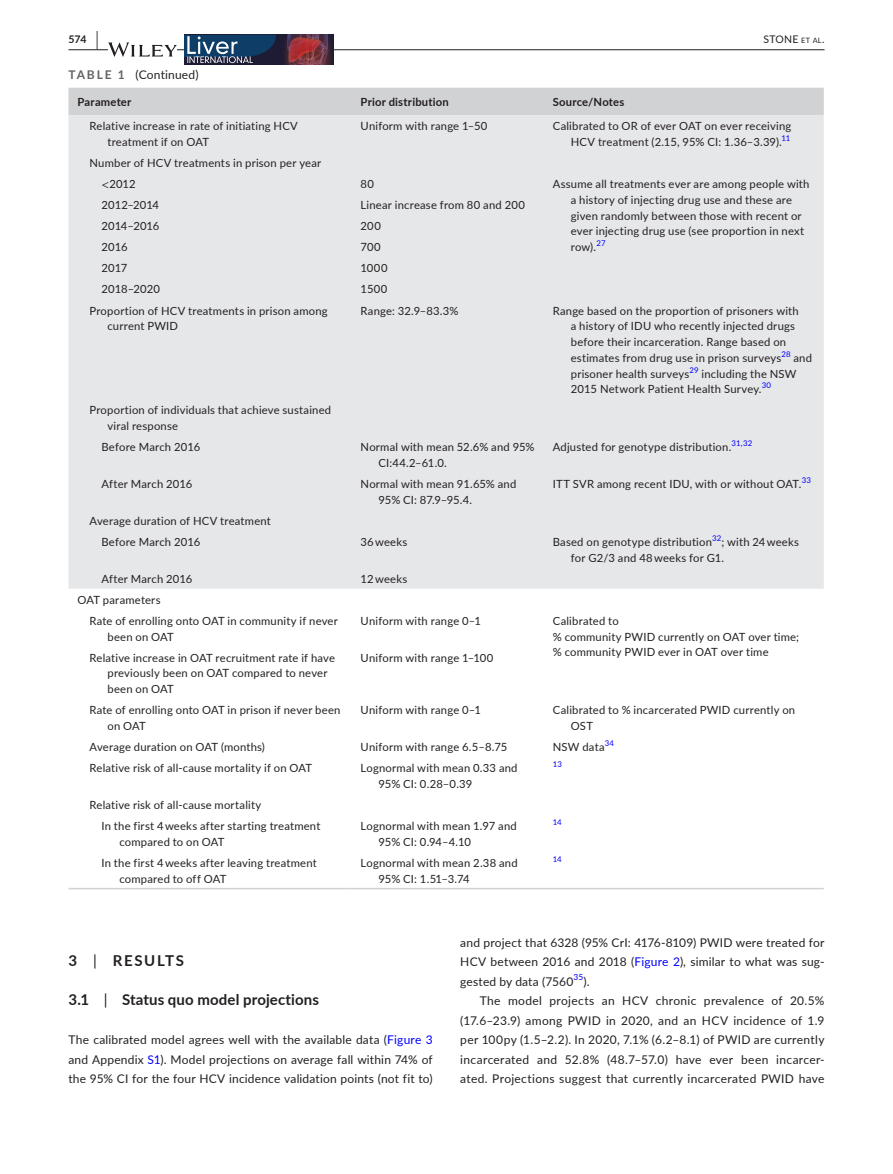
<style>
.page{position:relative;width:893px;height:1174px;background:#fff}
.page>*{position:absolute;margin:0;border:0;box-sizing:border-box;transform-origin:0 0}
.t1{font:700 15px "Lato";letter-spacing:.01em;color:#231f20}
.t2{font:700 15px "Lato";letter-spacing:.105em;color:#231f20}
.t3{font:12px/19.5px "Lato";letter-spacing:.015em;color:#231f20;text-align:justify}
.t4{font:11.25px/15.8px "Lato";letter-spacing:.015em;color:#231f20}
.t5{font:700 11.25px "Lato";letter-spacing:.02em;color:#231f20}
.t6{font:10.5px "Lato";letter-spacing:.02em;color:#231f20}
.t7{font:700 10.5px "Lato";color:#231f20}
.t8{font:7.8px "Lato";letter-spacing:.01em;color:#00f}
.s1{font-size:19.5px}
.s2{font-size:7.35px}
.s3{font-weight:700;color:#636366}
.s4{font-family:"STIX"}
.s5{font-weight:400}
.s6{color:#00f}
</style>
<div class="page">
<hr style="left:68px;top:49px;width:756px;height:1px;background:#231f20">
<svg style="left:108px;top:42px;width:69px;height:15px"></svg>
<img style="left:185px;top:35px;width:148px;height:30px">
<div style="left:185px;top:35px;width:62px;height:21px;background:#0e3e67"></div>
<svg style="left:187px;top:35px;width:89px;height:28px"></svg>
<div style="left:68px;top:88px;width:756px;height:27px;background:#d1d2d4"></div>
<div style="left:68px;top:115px;width:756px;height:474px;background:#e6e7e9"></div>
<hr style="left:68px;top:888px;width:284px;height:1px;background:#d1d2d4">
<hr style="left:352px;top:888px;width:192px;height:1px;background:#d1d2d4">
<hr style="left:544px;top:888px;width:280px;height:1px;background:#d1d2d4">
<p class="t7" style="left:68px;top:31px;width:31px">574 <span class="s1">|</span></p>
<p class="t6" style="left:763px;top:31px;width:63px">STONE <span class="s2">et al</span>.</p>
<p class="t3" style="left:68px;top:64px;width:132px"><span class="s3">TABLE 1</span> (Continued)</p>
<p class="t5" style="left:77px;top:94px;width:55px">Parameter</p>
<p class="t5" style="left:361px;top:94px;width:90px">Prior distribution</p>
<p class="t5" style="left:553px;top:94px;width:73px">Source/Notes</p>
<p class="t4" style="left:107px;top:118px;width:192px;text-indent:-18px">Relative increase in rate of initiating HCV treatment if on OAT</p>
<p class="t4" style="left:361px;top:118px;width:128px">Uniform with range 1–50</p>
<p class="t4" style="left:553px;top:118px;width:240px;text-align:right">Calibrated to OR of ever OAT on ever receiving<br>HCV treatment (2.15, 95% CI: 1.36–3.39).<sup>11</sup></p>
<p class="t4" style="left:101px;top:152px;width:221px;line-height:21px;text-indent:-12px">Number of HCV treatments in prison per year <span class="s4">&lt;</span>2012</p>
<p class="t4" style="left:361px;top:176px;width:15px">80</p>
<p class="t4" style="left:571px;top:176px;width:240px;text-indent:-18px">Assume all treatments ever are among people with a history of injecting drug use and these are given randomly between those with recent or ever injecting drug use (see proportion in next row).</p>
<p class="t4" style="left:101px;top:197px;width:59px">2012–2014</p>
<p class="t4" style="left:361px;top:197px;width:166px">Linear increase from 80 and 200</p>
<p class="t4" style="left:101px;top:218px;width:60px">2014–2016</p>
<p class="t4" style="left:361px;top:218px;width:22px">200</p>
<p class="t4" style="left:101px;top:239px;width:28px">2016</p>
<p class="t4" style="left:361px;top:239px;width:22px">700</p>
<p class="t4" style="left:101px;top:260px;width:28px">2017</p>
<p class="t4" style="left:361px;top:260px;width:28px">1000</p>
<p class="t4" style="left:101px;top:281px;width:60px">2018–2020</p>
<p class="t4" style="left:361px;top:281px;width:28px">1500</p>
<p class="t4" style="left:107px;top:302px;width:222px;text-indent:-18px">Proportion of HCV treatments in prison among current PWID</p>
<p class="t4" style="left:361px;top:302px;width:99px">Range: 32.9–83.3%</p>
<p class="t4" style="left:571px;top:302px;width:229px;text-indent:-18px">Range based on the proportion of prisoners with a history of IDU who recently injected drugs before their incarceration. Range based on estimates from drug use in prison surveys</p>
<p class="t8" style="left:596px;top:238px;width:11px">27</p>
<p class="t8" style="left:781px;top:348px;width:11px">28</p>
<p class="t4" style="left:793px;top:349px;width:20px">and</p>
<p class="t4" style="left:571px;top:365px;width:120px">prisoner health surveys</p>
<p class="t8" style="left:689px;top:364px;width:11px">29</p>
<p class="t4" style="left:571px;top:365px;width:227px;text-indent:131px">including the NSW<br>2015 Network Patient Health Survey.</p>
<p class="t8" style="left:762px;top:380px;width:11px">30</p>
<p class="t4" style="left:107px;top:402px;width:225px;text-indent:-18px">Proportion of individuals that achieve sustained viral response</p>
<p class="t4" style="left:101px;top:439px;width:100px">Before March 2016</p>
<p class="t4" style="left:379px;top:439px;width:157px;text-indent:-18px">Normal with mean 52.6% and 95%<br>CI:44.2–61.0.</p>
<p class="t4" style="left:553px;top:439px;width:180px">Adjusted for genotype distribution.</p>
<p class="t8" style="left:732px;top:438px;width:22px">31,32</p>
<p class="t4" style="left:101px;top:475px;width:92px">After March 2016</p>
<p class="t4" style="left:379px;top:475px;width:139px;text-indent:-18px">Normal with mean 91.65% and<br>95% CI: 87.9–95.4.</p>
<p class="t4" style="left:553px;top:475px;width:250px">ITT SVR among recent IDU, with or without OAT.</p>
<p class="t8" style="left:802px;top:474px;width:11px">33</p>
<p class="t4" style="left:101px;top:510px;width:171px;line-height:21px;text-indent:-12px">Average duration of HCV treatment<br>Before March 2016</p>
<p class="t4" style="left:361px;top:533px;width:48px">36 weeks</p>
<p class="t4" style="left:553px;top:533px;width:161px">Based on genotype distribution</p>
<p class="t8" style="left:712px;top:532px;width:11px">32</p>
<p class="t4" style="left:571px;top:533px;width:230px;text-indent:151px">; with 24 weeks for G2/3 and 48 weeks for G1.</p>
<p class="t4" style="left:101px;top:570px;width:92px">After March 2016</p>
<p class="t4" style="left:361px;top:570px;width:48px">12 weeks</p>
<p class="t4" style="left:89px;top:589px;width:250px;line-height:21px;text-indent:-12px">OAT parameters<br>Rate of enrolling onto OAT in community if never</p>
<p class="t4" style="left:107px;top:628px;width:68px">been on OAT</p>
<p class="t4" style="left:361px;top:612px;width:122px">Uniform with range 0–1</p>
<p class="t4" style="left:553px;top:612px;width:248px">Calibrated to<br>% community PWID currently on OAT over time; % community PWID ever in OAT over time</p>
<p class="t4" style="left:107px;top:649px;width:229px;text-indent:-18px">Relative increase in OAT recruitment rate if have previously been on OAT compared to never been on OAT</p>
<p class="t4" style="left:361px;top:649px;width:134px">Uniform with range 1–100</p>
<p class="t4" style="left:107px;top:702px;width:234px;text-indent:-18px">Rate of enrolling onto OAT in prison if never been on OAT</p>
<p class="t4" style="left:361px;top:702px;width:122px">Uniform with range 0–1</p>
<p class="t4" style="left:571px;top:702px;width:226px;text-indent:-18px">Calibrated to % incarcerated PWID currently on<br>OST</p>
<p class="t4" style="left:89px;top:738px;width:177px">Average duration on OAT (months)</p>
<p class="t4" style="left:361px;top:738px;width:148px">Uniform with range 6.5–8.75</p>
<p class="t4" style="left:553px;top:738px;width:53px">NSW data</p>
<p class="t8" style="left:605px;top:737px;width:11px">34</p>
<p class="t4" style="left:89px;top:759px;width:224px">Relative risk of all-cause mortality if on OAT</p>
<p class="t4" style="left:379px;top:759px;width:141px;text-indent:-18px">Lognormal with mean 0.33 and<br>95% CI: 0.28–0.39</p>
<p class="t8" style="left:553px;top:758px;width:11px">13</p>
<p class="t4" style="left:101px;top:794px;width:220px;line-height:21px;text-indent:-12px">Relative risk of all-cause mortality<br>In the first 4 weeks after starting treatment</p>
<p class="t4" style="left:119px;top:833px;width:107px">compared to on OAT</p>
<p class="t4" style="left:379px;top:817px;width:140px;text-indent:-18px">Lognormal with mean 1.97 and<br>95% CI: 0.94–4.10</p>
<p class="t8" style="left:553px;top:816px;width:10px">14</p>
<p class="t4" style="left:119px;top:854px;width:199px;text-indent:-18px">In the first 4 weeks after leaving treatment compared to off OAT</p>
<p class="t4" style="left:379px;top:854px;width:141px;text-indent:-18px">Lognormal with mean 2.38 and<br>95% CI: 1.51–3.74</p>
<p class="t8" style="left:553px;top:853px;width:10px">14</p>
<h1 class="t2" style="left:68px;top:950px;width:117px">3 <span class="s5">|</span> RESULTS</h1>
<h1 class="t1" style="left:68px;top:989px;width:252px">3.1 <span class="s5">|</span> Status quo model projections</h1>
<p class="t3" style="left:68px;top:1029px;width:366px">The calibrated model agrees well with the available data (<span class="s6">Figure 3 </span>and Appendix <span class="s6">S1</span>). Model projections on average fall within 74% of the 95% CI for the four HCV incidence validation points (not fit to)</p>
<p class="t3" style="left:460px;top:932px;width:366px">and project that 6328 (95% CrI: 4176-8109) PWID were treated for HCV between 2016 and 2018 (<span class="s6">Figure 2</span>), similar to what was sug&shy;gested by data (7560<sup>35</sup>).</p>
<p class="t3" style="left:460px;top:990px;width:366px;text-indent:20px">The model projects an HCV chronic prevalence of 20.5% (17.6–23.9) among PWID in 2020, and an HCV incidence of 1.9 per 100py (1.5–2.2). In 2020, 7.1% (6.2–8.1) of PWID are currently incarcerated and 52.8% (48.7–57.0) have ever been incarcer&shy;ated. Projections suggest that currently incarcerated PWID have</p>
</div>
